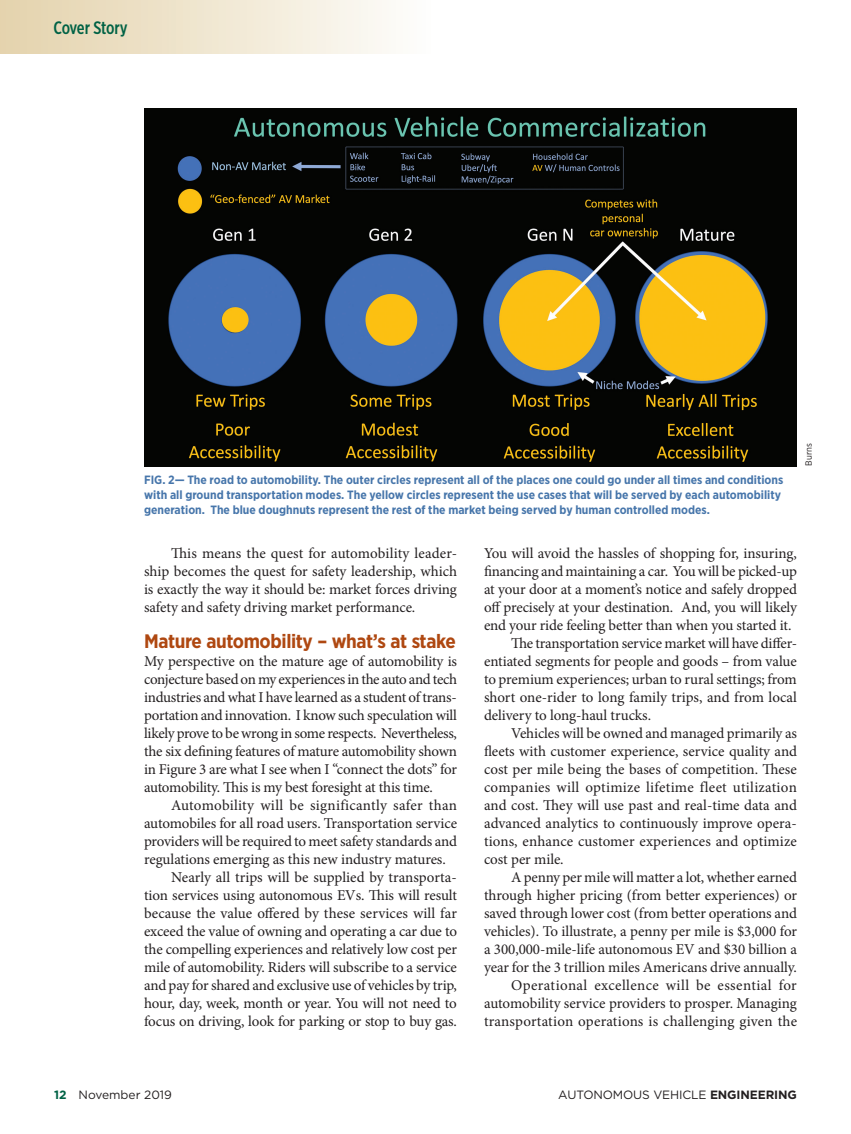
<style>
.page{position:relative;width:851px;height:1134px;background:#fff}
.page>*{position:absolute;margin:0;border:0;box-sizing:border-box;transform-origin:0 0}
.t1{font:700 19.5px "Gotham Narrow";letter-spacing:-.02em;color:#af4811}
.t2{font:500 18px "Gotham X Narrow";letter-spacing:-.01em;color:#006245}
.t3{font:15px/18px "Minion Pro";letter-spacing:-.005em;color:#231f20;text-align:justify}
.t4{font:15px "Minion Pro";letter-spacing:.015em;color:#231f20}
.t5{font:15px "Minion Pro";letter-spacing:.02em;color:#231f20}
.t6{font:15px "Minion Pro";letter-spacing:.025em;color:#231f20}
.t7{font:700 12px/15px "Gotham Narrow";color:#4776ab}
.t8{font:12px "Gotham";letter-spacing:-.01em;color:#231f20}
.t9{font:9px "Gotham Narrow";letter-spacing:.025em;color:#231f20}
.s1{font-weight:700;color:#006245}
.s2{font-weight:700}
</style>
<div class="page">
<img style="left:144px;top:109px;width:652px;height:357px">
<div style="left:0;top:0;width:432px;height:54px;background:linear-gradient(to right,#e4d2ab,#fefefb)"></div>
<p class="t2" style="left:53px;top:17px;width:76px">Cover Story</p>
<p class="t7" style="left:144px;top:472px;width:640px">FIG. 2— The road to automobility. The outer circles represent all of the places one could go under all times and conditions with all ground transportation modes. The yellow circles represent the use cases that will be served by each automobility generation. The blue doughnuts represent the rest of the market being served by human controlled modes.</p>
<p class="t9" style="left:802px;top:466px;width:25px;rotate:-90deg">Burns</p>
<p class="t3" style="left:144px;top:544px;width:314px;text-indent:27px">This means the quest for automobility leader&shy;ship becomes the quest for safety leadership, which is exactly the way it should be: market forces driving safety and safety driving market performance.</p>
<h1 class="t1" style="left:144px;top:629px;width:313px">Mature automobility – what’s at stake</h1>
<p class="t3" style="left:144px;top:652px;width:314px">My perspective on the mature age of automobility is conjecture based on my experiences in the auto and tech industries and what I have learned as a student of trans&shy;portation and innovation. I know such speculation will likely prove to be wrong in some respects. Nevertheless, the six defining features of mature automobility shown in Figure 3 are what I see when I “connect the dots” for automobility. This is my best foresight at this time.</p>
<p class="t5" style="left:171px;top:795px;width:287px">Automobility will be significantly safer than</p>
<p class="t3" style="left:144px;top:814px;width:314px">automobiles for all road users. Transportation service</p>
<p class="t3" style="left:144px;top:832px;width:314px">providers will be required to meet safety standards and</p>
<p class="t3" style="left:144px;top:850px;width:303px">regulations emerging as this new industry matures.</p>
<p class="t3" style="left:171px;top:868px;width:287px">Nearly all trips will be supplied by transporta-</p>
<p class="t3" style="left:144px;top:886px;width:314px">tion services using autonomous EVs. This will result</p>
<p class="t3" style="left:144px;top:904px;width:314px">because the value offered by these services will far</p>
<p class="t3" style="left:144px;top:922px;width:314px">exceed the value of owning and operating a car due to</p>
<p class="t3" style="left:144px;top:940px;width:314px">the compelling experiences and relatively low cost per</p>
<p class="t3" style="left:144px;top:958px;width:314px">mile of automobility. Riders will subscribe to a service</p>
<p class="t3" style="left:144px;top:976px;width:314px">and pay for shared and exclusive use of vehicles by trip,</p>
<p class="t3" style="left:144px;top:994px;width:314px">hour, day, week, month or year. You will not need to</p>
<p class="t3" style="left:144px;top:1012px;width:314px">focus on driving, look for parking or stop to buy gas.</p>
<p class="t3" style="left:484px;top:544px;width:314px">You will avoid the hassles of shopping for, insuring,</p>
<p class="t3" style="left:484px;top:562px;width:314px">financing and maintaining a car. You will be picked-up</p>
<p class="t3" style="left:484px;top:580px;width:314px">at your door at a moment’s notice and safely dropped</p>
<p class="t3" style="left:484px;top:598px;width:314px">off precisely at your destination. And, you will likely</p>
<p class="t3" style="left:484px;top:616px;width:309px">end your ride feeling better than when you started it.</p>
<p class="t3" style="left:511px;top:634px;width:287px">The transportation service market will have differ-</p>
<p class="t3" style="left:484px;top:652px;width:314px">entiated segments for people and goods – from value</p>
<p class="t3" style="left:484px;top:670px;width:314px">to premium experiences; urban to rural settings; from</p>
<p class="t3" style="left:484px;top:688px;width:314px">short one-rider to long family trips, and from local</p>
<p class="t3" style="left:484px;top:706px;width:169px">delivery to long-haul trucks.</p>
<p class="t3" style="left:511px;top:724px;width:287px">Vehicles will be owned and managed primarily as</p>
<p class="t3" style="left:484px;top:742px;width:314px">fleets with customer experience, service quality and</p>
<p class="t3" style="left:484px;top:760px;width:314px">cost per mile being the bases of competition. These</p>
<p class="t4" style="left:484px;top:777px;width:314px">companies will optimize lifetime fleet utilization</p>
<p class="t3" style="left:484px;top:796px;width:314px">and cost. They will use past and real-time data and</p>
<p class="t3" style="left:484px;top:814px;width:314px">advanced analytics to continuously improve opera-</p>
<p class="t3" style="left:484px;top:832px;width:314px">tions, enhance customer experiences and optimize</p>
<p class="t3" style="left:484px;top:850px;width:81px">cost per mile.</p>
<p class="t3" style="left:511px;top:868px;width:287px">A penny per mile will matter a lot, whether earned</p>
<p class="t3" style="left:484px;top:886px;width:314px">through higher pricing (from better experiences) or</p>
<p class="t3" style="left:484px;top:904px;width:314px">saved through lower cost (from better operations and</p>
<p class="t3" style="left:484px;top:922px;width:314px">vehicles). To illustrate, a penny per mile is $3,000 for</p>
<p class="t3" style="left:484px;top:940px;width:314px">a 300,000-mile-life autonomous EV and $30 billion a</p>
<p class="t3" style="left:484px;top:958px;width:314px">year for the 3 trillion miles Americans drive annually.</p>
<p class="t6" style="left:511px;top:975px;width:287px">Operational excellence will be essential for</p>
<p class="t3" style="left:484px;top:994px;width:314px">automobility service providers to prosper. Managing</p>
<p class="t3" style="left:484px;top:1012px;width:314px">transportation operations is challenging given the</p>
<p class="t8" style="left:54px;top:1087px;width:119px"><span class="s1">12</span> November 2019</p>
<p class="t8" style="left:558px;top:1087px;width:240px">AUTONOMOUS VEHICLE <span class="s2">ENGINEERING</span></p>
</div>
